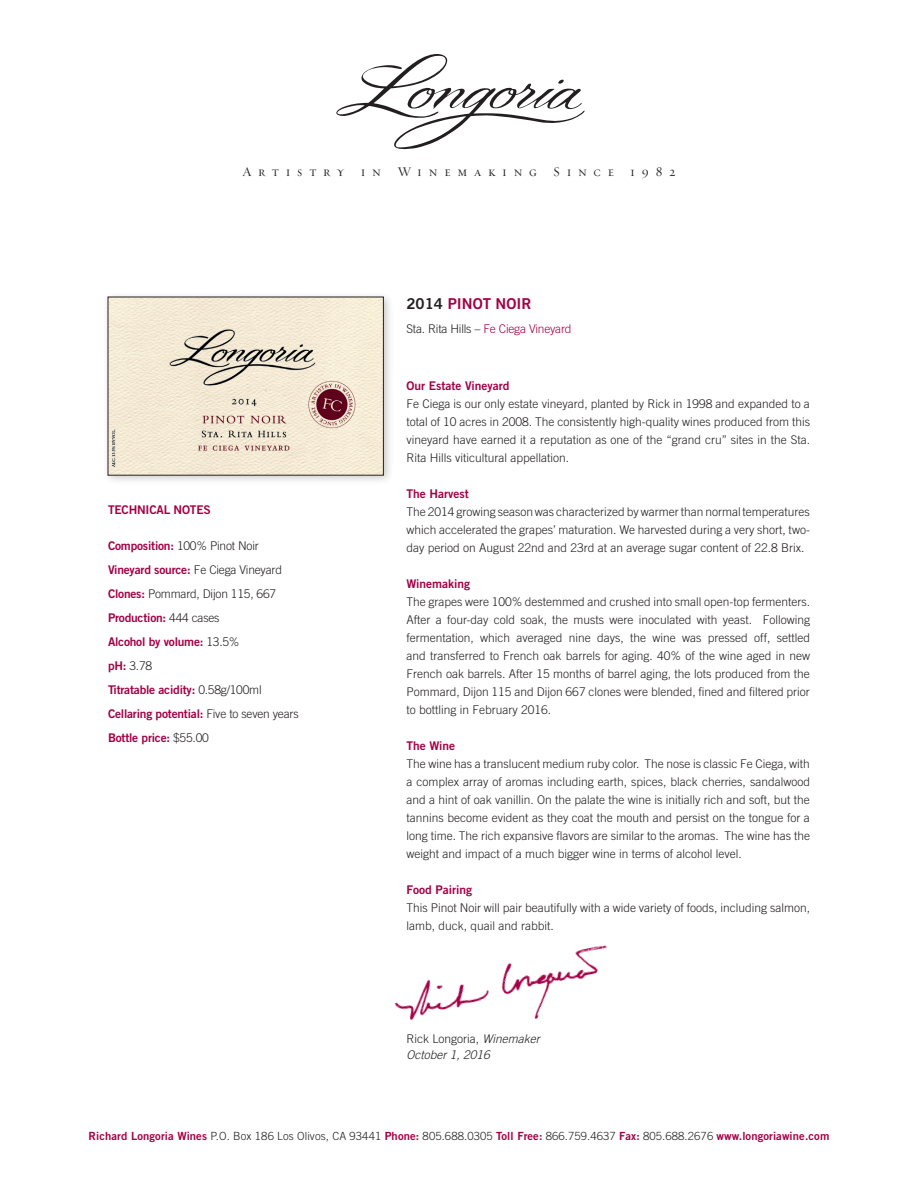
<style>
.page{position:relative;width:918px;height:1188px;background:#fff}
.page>*{position:absolute;margin:0;border:0;box-sizing:border-box;transform-origin:0 0}
.t1{font:15px "Trade Gothic Bold Two";color:#a30146}
.t2{font:13.5px "Requiem Display HTF Small Caps";letter-spacing:.5em;color:#231f20}
.t3{font:300 12px/18px "Trade Gothic";color:#231f20;text-align:justify}
.t4{font:12px/24px "Trade Gothic Bold Two";letter-spacing:-.015em;color:#a30146}
.t5{font:italic 300 12px/16.5px "Trade Gothic";color:#231f20}
.t6{font:300 12px "Trade Gothic";letter-spacing:-.015em;color:#a30146}
.t7{font:300 11.25px "Trade Gothic";letter-spacing:.01em;color:#231f20}
.s1{font-family:"Trade Gothic Bold Two";font-weight:400;color:#a30146}
.s2{font-family:"Trade Gothic";font-weight:300;color:#231f20}
.s3{color:#231f20}
.s4{font-style:normal}
</style>
<div class="page">
<div style="left:102px;top:291px;width:292px;height:195px;background:#231f20;opacity:.25"></div>
<img style="left:394px;top:945px;width:213px;height:75px">
<svg style="left:336px;top:54px;width:249px;height:95px"></svg>
<img style="left:108px;top:298px;width:273px;height:177px">
<p class="t2" style="left:242px;top:163px;width:435px">Artistry in Winemaking Since 1982</p>
<p class="t4" style="left:108px;top:497px;width:104px">TECHNICAL NOTES</p>
<p class="t3" style="left:108px;top:536px;width:152px"><span class="s1">Composition:</span> 100% Pinot Noir</p>
<p class="t4" style="left:108px;top:557px;width:176px">Vineyard source: <span class="s2">Fe Ciega Vineyard</span></p>
<p class="t3" style="left:108px;top:584px;width:170px"><span class="s1">Clones:</span> Pommard, Dijon 115, 667</p>
<p class="t4" style="left:108px;top:605px;width:133px">Production: <span class="s2">444 cases<br></span>Alcohol by volume: <span class="s2">13.5%</span></p>
<p class="t3" style="left:108px;top:656px;width:46px"><span class="s1">pH:</span> 3.78</p>
<p class="t4" style="left:108px;top:677px;width:192px">Titratable acidity: <span class="s2">0.58g/100ml<br></span>Cellaring potential: <span class="s2">Five to seven years<br></span>Bottle price: <span class="s2">$55.00</span></p>
<p class="t1" style="left:406px;top:294px;width:126px"><span class="s3">2014</span> PINOT NOIR</p>
<p class="t6" style="left:406px;top:322px;width:167px"><span class="s3">Sta. Rita Hills –</span> Fe Ciega Vineyard</p>
<p class="t4" style="left:406px;top:374px;width:105px">Our Estate Vineyard</p>
<p class="t3" style="left:406px;top:395px;width:405px">Fe Ciega is our only estate vineyard, planted by Rick in 1998 and expanded to a total of 10 acres in 2008. The consistently high-quality wines produced from this vineyard have earned it a reputation as one of the “grand cru” sites in the Sta.<br>Rita Hills viticultural appellation.</p>
<p class="t4" style="left:406px;top:482px;width:64px">The Harvest</p>
<p class="t3" style="left:406px;top:503px;width:405px">The 2014 growing season was characterized by warmer than normal temperatures which accelerated the grapes’ maturation. We harvested during a very short, two&shy;day period on August 22nd and 23rd at an average sugar content of 22.8 Brix.</p>
<p class="t4" style="left:406px;top:572px;width:65px">Winemaking</p>
<p class="t3" style="left:406px;top:593px;width:405px">The grapes were 100% destemmed and crushed into small open-top fermenters.<br>After a four-day cold soak, the musts were inoculated with yeast. Following fermentation, which averaged nine days, the wine was pressed off, settled and transferred to French oak barrels for aging. 40% of the wine aged in new French oak barrels. After 15 months of barrel aging, the lots produced from the Pommard, Dijon 115 and Dijon 667 clones were blended, fined and filtered prior to bottling in February 2016.</p>
<p class="t4" style="left:406px;top:734px;width:50px">The Wine</p>
<p class="t3" style="left:406px;top:755px;width:405px">The wine has a translucent medium ruby color. The nose is classic Fe Ciega, with a complex array of aromas including earth, spices, black cherries, sandalwood and a hint of oak vanillin. On the palate the wine is initially rich and soft, but the tannins become evident as they coat the mouth and persist on the tongue for a long time. The rich expansive flavors are similar to the aromas. The wine has the weight and impact of a much bigger wine in terms of alcohol level.</p>
<p class="t4" style="left:406px;top:878px;width:67px">Food Pairing</p>
<p class="t3" style="left:406px;top:899px;width:405px">This Pinot Noir will pair beautifully with a wide variety of foods, including salmon, lamb, duck, quail and rabbit.</p>
<p class="t5" style="left:406px;top:1030px;width:135px"><span class="s4">Rick Longoria,</span> Winemaker<br>October 1, 2016</p>
<p class="t7" style="left:89px;top:1129px;width:742px"><span class="s1">Richard Longoria Wines</span> P.O. Box 186 Los Olivos, CA 93441 <span class="s1">Phone:</span> 805.688.0305 <span class="s1">Toll Free:</span> 866.759.4637 <span class="s1">Fax:</span> 805.688.2676 <span class="s1">www.longoriawine.com</span></p>
</div>
